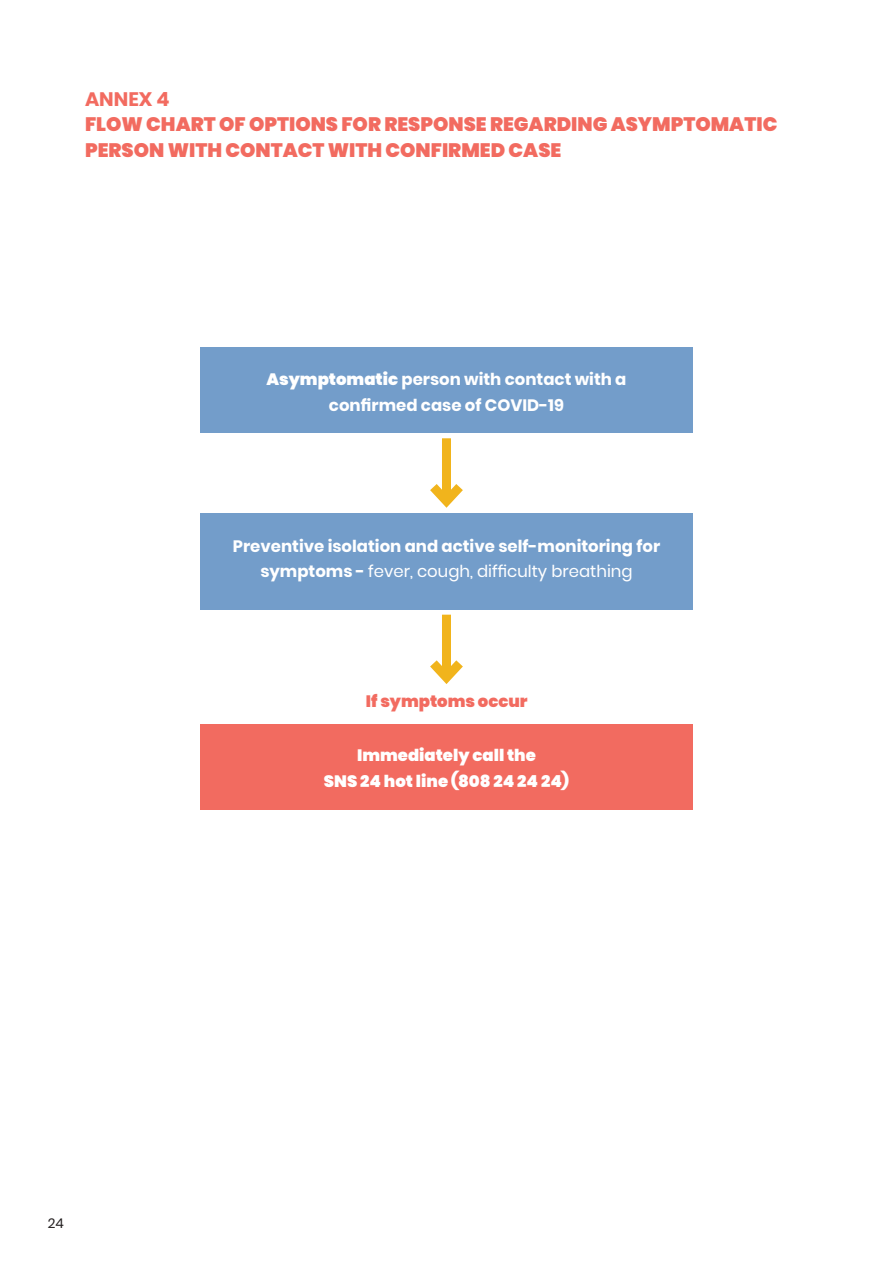
<style>
.page{position:relative;width:893px;height:1263px;background:#fff}
.page>*{position:absolute;margin:0;border:0;box-sizing:border-box;transform-origin:0 0}
.t1{font:900 19.5px/25.5px "Poppins";color:#f26b60}
.t2{font:700 19.5px "Poppins";color:#f26b60}
.t3{font:700 16.5px/25.5px "Poppins";color:#fff;text-align:center}
.t4{font:900 16.5px "Poppins";color:#fff}
.t5{font:900 16.5px "Poppins";color:#f26b60}
.t6{font:13.5px "Poppins";color:#231f20}
.s1{font-weight:900}
.s2{font-weight:400}
</style>
<div class="page">
<div style="left:200px;top:348px;width:493px;height:85px;background:#739dca"></div>
<div style="left:200px;top:725px;width:493px;height:85px;background:#f26b60"></div>
<div style="left:200px;top:513px;width:493px;height:96px;background:#739dca"></div>
<div style="left:442px;top:438px;width:9px;height:63px;background:#f1b41c"></div>
<svg style="left:430px;top:484px;width:33px;height:24px"></svg>
<div style="left:442px;top:615px;width:9px;height:62px;background:#f1b41c"></div>
<svg style="left:430px;top:660px;width:33px;height:24px"></svg>
<hr style="left:892px;top:0;width:1px;height:1263px;background:#f1b41c">
<p class="t2" style="left:85px;top:87px;width:86px">ANNEX 4</p>
<p class="t1" style="left:85px;top:112px;width:694px">FLOW CHART OF OPTIONS FOR RESPONSE REGARDING ASYMPTOMATIC<br>PERSON WITH CONTACT WITH CONFIRMED CASE</p>
<p class="t3" style="left:266px;top:367px;width:361px"><span class="s1">Asymptomatic</span> person with contact with a confirmed case of COVID-19</p>
<p class="t3" style="left:233px;top:533px;width:429px">Preventive isolation and active self-monitoring for symptoms - <span class="s2">fever, cough, difficulty breathing</span></p>
<p class="t5" style="left:366px;top:692px;width:163px">If symptoms occur</p>
<p class="t4" style="left:357px;top:746px;width:180px">Immediately call the</p>
<p class="t4" style="left:324px;top:771px;width:247px">SNS 24 hot line (808 24 24 24)</p>
<p class="t6" style="left:48px;top:1216px;width:18px">24</p>
</div>
